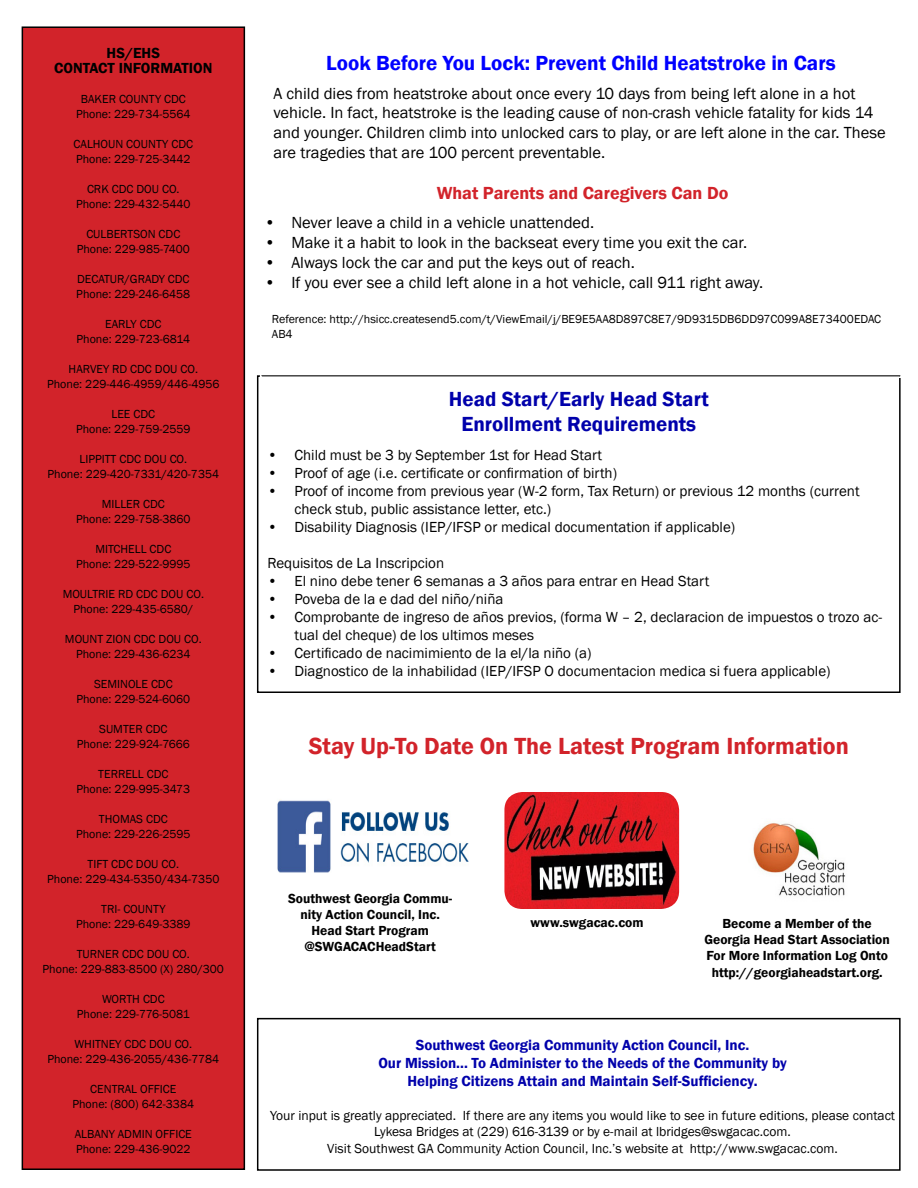
<style>
.page{position:relative;width:918px;height:1188px;background:#fff}
.page>*{position:absolute;margin:0;border:0;box-sizing:border-box;transform-origin:0 0}
.t1{font:600 24px "Franklin Gothic";color:#d2232a}
.t2{font:600 21px/25.2px "Franklin Gothic";color:#0000ab;text-align:center}
.t3{font:600 21px "Franklin Gothic";color:#00f}
.t4{font:600 18px "Franklin Gothic";color:#d2232a}
.t5{font:16.5px/19.8px "Franklin Gothic";color:#000}
.t6{font:15px/18px "Franklin Gothic";color:#000}
.t7{font:600 15px/18px "Franklin Gothic";color:#0000ab;text-align:center}
.t8{font:600 15px/15px "Franklin Gothic";color:#000;text-align:center}
.t9{font:13.5px/16.2px "Franklin Gothic";color:#000;text-align:center}
.t10{font:600 13.5px/16.2px "Franklin Gothic";color:#000;text-align:center}
.t11{font:12px/15px "Franklin Gothic";color:#000;text-align:center}
</style>
<div class="page">
<div style="left:257px;top:1018px;width:644px;height:153px;border:2px solid #000"></div>
<div style="left:22px;top:27px;width:222px;height:1142px;background:#d2232a"></div>
<div style="left:22px;top:26px;width:223px;height:1144px;border:2px solid #000"></div>
<div style="left:260px;top:26px;width:642px;height:352px;border:2px solid #fff"></div>
<img style="left:753px;top:823px;width:93px;height:73px">
<img style="left:277px;top:800px;width:192px;height:73px">
<img style="left:504px;top:792px;width:175px;height:117px;border-radius:18px">
<p class="t8" style="left:54px;top:46px;width:160px">HS/EHS<br>CONTACT INFORMATION</p>
<p class="t11" style="left:76px;top:92px;width:116px">BAKER COUNTY CDC<br>Phone: 229-734-5564</p>
<p class="t11" style="left:74px;top:137px;width:121px;text-align:left">CALHOUN COUNTY CDC<br>Phone: 229-725-3442</p>
<p class="t11" style="left:76px;top:182px;width:116px">CRK CDC DOU CO.<br>Phone: 229-432-5440</p>
<p class="t11" style="left:77px;top:227px;width:115px">CULBERTSON CDC<br>Phone: 229-985-7400</p>
<p class="t11" style="left:76px;top:272px;width:116px;text-align:left">DECATUR/GRADY CDC<br>Phone: 229-246-6458</p>
<p class="t11" style="left:77px;top:317px;width:115px">EARLY CDC<br>Phone: 229-723-6814</p>
<p class="t11" style="left:47px;top:362px;width:174px">HARVEY RD CDC DOU CO.<br>Phone: 229-446-4959/446-4956</p>
<p class="t11" style="left:76px;top:407px;width:116px">LEE CDC<br>Phone: 229-759-2559</p>
<p class="t11" style="left:48px;top:452px;width:173px">LIPPITT CDC DOU CO.<br>Phone: 229-420-7331/420-7354</p>
<p class="t11" style="left:76px;top:497px;width:116px">MILLER CDC<br>Phone: 229-758-3860</p>
<p class="t11" style="left:76px;top:542px;width:116px">MITCHELL CDC<br>Phone: 229-522-9995</p>
<p class="t11" style="left:63px;top:587px;width:143px">MOULTRIE RD CDC DOU CO.<br>Phone: 229-435-6580/</p>
<p class="t11" style="left:65px;top:632px;width:138px">MOUNT ZION CDC DOU CO.<br>Phone: 229-436-6234</p>
<p class="t11" style="left:76px;top:677px;width:115px">SEMINOLE CDC<br>Phone: 229-524-6060</p>
<p class="t11" style="left:77px;top:722px;width:115px">SUMTER CDC<br>Phone: 229-924-7666</p>
<p class="t11" style="left:76px;top:767px;width:115px">TERRELL CDC<br>Phone: 229-995-3473</p>
<p class="t11" style="left:76px;top:812px;width:116px">THOMAS CDC<br>Phone: 229-226-2595</p>
<p class="t11" style="left:47px;top:857px;width:174px">TIFT CDC DOU CO.<br>Phone: 229-434-5350/434-7350</p>
<p class="t11" style="left:76px;top:902px;width:116px">TRI- COUNTY<br>Phone: 229-649-3389</p>
<p class="t11" style="left:43px;top:947px;width:183px">TURNER CDC DOU CO.<br>Phone: 229-883-8500 (X) 280/300</p>
<p class="t11" style="left:77px;top:992px;width:114px">WORTH CDC<br>Phone: 229-776-5081</p>
<p class="t11" style="left:47px;top:1037px;width:173px">WHITNEY CDC DOU CO.<br>Phone: 229-436-2055/436-7784</p>
<p class="t11" style="left:72px;top:1082px;width:123px">CENTRAL OFFICE<br>Phone: (800) 642-3384</p>
<p class="t11" style="left:75px;top:1127px;width:119px;text-align:left">ALBANY ADMIN OFFICE<br>Phone: 229-436-9022</p>
<h2 class="t3" style="left:326px;top:54px;width:511px">Look Before You Lock: Prevent Child Heatstroke in Cars</h2>
<p class="t5" style="left:273px;top:84px;width:614px">A child dies from heatstroke about once every 10 days from being left alone in a hot vehicle. In fact, heatstroke is the leading cause of non-crash vehicle fatality for kids 14 and younger. Children climb into unlocked cars to play, or are left alone in the car. These are tragedies that are 100 percent preventable.</p>
<h3 class="t4" style="left:437px;top:186px;width:293px">What Parents and Caregivers Can Do</h3>
<h3 class="t5" style="left:264px;top:214px;width:331px">• Never leave a child in a vehicle unattended.</h3>
<h3 class="t5" style="left:264px;top:233px;width:484px">• Make it a habit to look in the backseat every time you exit the car.</h3>
<h3 class="t5" style="left:264px;top:253px;width:372px">• Always lock the car and put the keys out of reach.</h3>
<h3 class="t5" style="left:264px;top:273px;width:500px">• If you ever see a child left alone in a hot vehicle, call 911 right away.</h3>
<p class="t11" style="left:272px;top:313px;width:611px;line-height:14.4px;text-align:left">Reference: http://hsicc.createsend5.com/t/ViewEmail/j/BE9E5AA8D897C8E7/9D9315DB6DD97C099A8E73400EDAC<br>AB4</p>
<h2 class="t2" style="left:449px;top:388px;width:261px">Head Start/Early Head Start<br>Enrollment Requirements</h2>
<p class="t6" style="left:267px;top:447px;width:336px">• Child must be 3 by September 1st for Head Start</p>
<p class="t6" style="left:267px;top:465px;width:351px">• Proof of age (i.e. certificate or confirmation of birth)</p>
<p class="t6" style="left:294px;top:483px;width:567px;text-indent:-27px">• Proof of income from previous year (W-2 form, Tax Return) or previous 12 months (current check stub, public assistance letter, etc.)</p>
<p class="t6" style="left:267px;top:519px;width:469px">• Disability Diagnosis (IEP/IFSP or medical documentation if applicable)</p>
<p class="t6" style="left:267px;top:555px;width:178px">Requisitos de La Inscripcion</p>
<p class="t6" style="left:267px;top:573px;width:443px">• El nino debe tener 6 semanas a 3 años para entrar en Head Start</p>
<p class="t6" style="left:267px;top:591px;width:238px">• Poveba de la e dad del niño/niña</p>
<p class="t6" style="left:294px;top:609px;width:589px;text-indent:-27px">• Comprobante de ingreso de años previos, (forma W – 2, declaracion de impuestos o trozo ac&shy;tual del cheque) de los ultimos meses</p>
<p class="t6" style="left:267px;top:645px;width:326px">• Certificado de nacimimiento de la el/la niño (a)</p>
<p class="t6" style="left:267px;top:663px;width:565px">• Diagnostico de la inhabilidad (IEP/IFSP O documentacion medica si fuera applicable)</p>
<h1 class="t1" style="left:309px;top:736px;width:542px">Stay Up-To Date On The Latest Program Information</h1>
<p class="t10" style="left:288px;top:891px;width:166px">Southwest Georgia Commu&shy;nity Action Council, Inc.<br>Head Start Program @SWGACACHeadStart</p>
<p class="t10" style="left:531px;top:915px;width:115px">www.swgacac.com</p>
<p class="t10" style="left:704px;top:916px;width:187px">Become a Member of the<br>Georgia Head Start Association<br>For More Information Log Onto http://georgiaheadstart.org.</p>
<p class="t7" style="left:378px;top:1037px;width:410px">Southwest Georgia Community Action Council, Inc.<br>Our Mission... To Administer to the Needs of the Community by<br>Helping Citizens Attain and Maintain Self-Sufficiency.</p>
<p class="t9" style="left:270px;top:1108px;width:626px">Your input is greatly appreciated. If there are any items you would like to see in future editions, please contact<br>Lykesa Bridges at (229) 616-3139 or by e-mail at lbridges@swgacac.com.<br>Visit Southwest GA Community Action Council, Inc.’s website at http://www.swgacac.com.</p>
</div>
